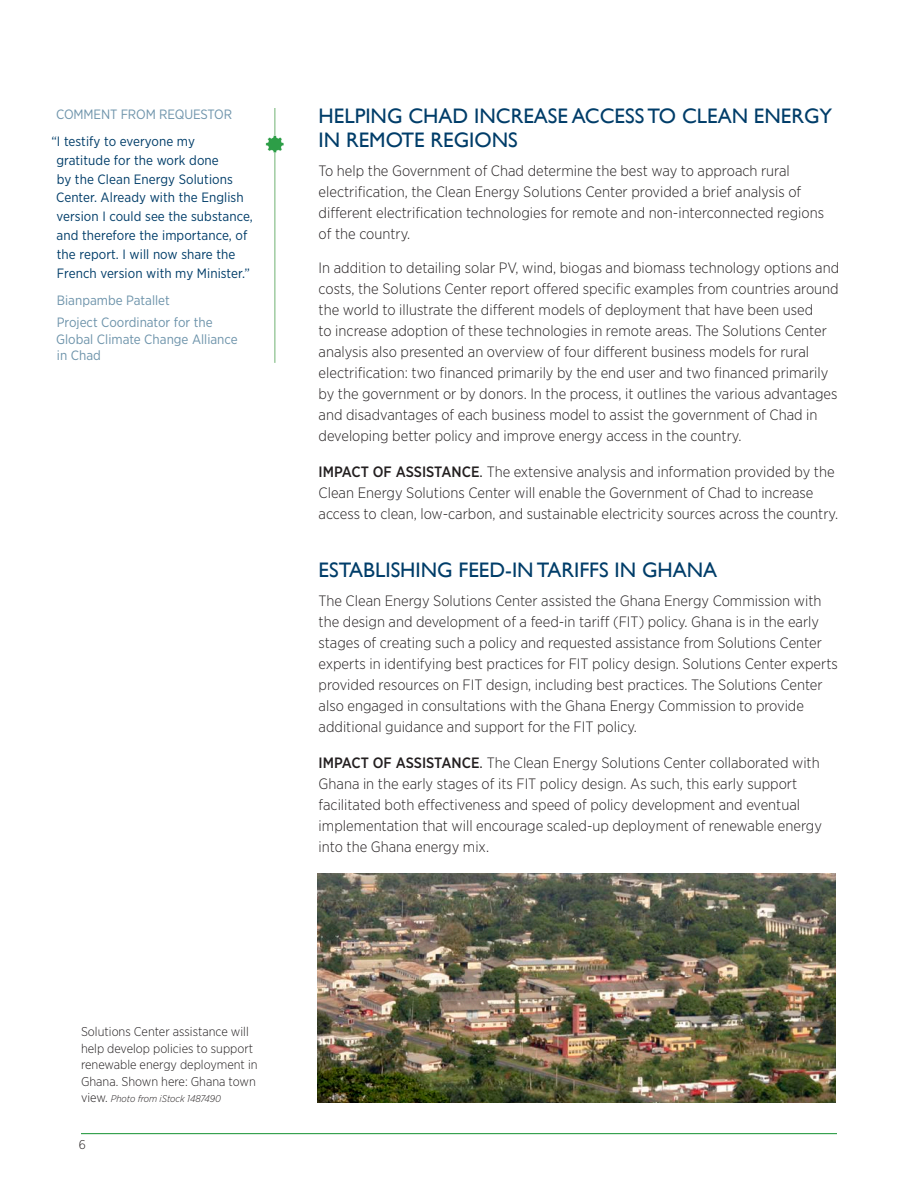
<style>
.page{position:relative;width:918px;height:1188px;background:#fff}
.page>*{position:absolute;margin:0;border:0;box-sizing:border-box;transform-origin:0 0}
.head{font:21px/24px "Gill Sans";color:#003d69}
.text{font:300 15px/21px "Gotham Narrow";color:#231f20}
.quote{font:13.5px/18.9px "Gotham Narrow";letter-spacing:.005em;color:#003d69}
.quoter{font:13.5px/16.5px "Gotham Narrow";color:#6e94ab}
.comment{font:13.5px "Gotham Narrow";letter-spacing:-.01em;color:#6e94ab}
.t1{font:300 12.75px/16.5px "Gotham Narrow";color:#231f20}
.t2{font:italic 300 9.75px "Gotham Narrow";color:#231f20}
.s1{font-weight:500}
.s2{font-weight:400}
.s3{font-style:normal;font-size:12.75px}
</style>
<div class="page">
<hr style="left:81px;top:1133px;width:756px;height:1px;background:#2d9e47">
<img style="left:318px;top:874px;width:518px;height:229px">
<hr style="left:274px;top:108px;width:1px;height:255px;background:#7fbb82">
<svg style="left:266px;top:136px;width:18px;height:17px"></svg>
<p class="comment" style="left:56px;top:106px;width:178px">COMMENT FROM REQUESTOR</p>
<p class="quote" style="left:56px;top:131px;width:198px;text-indent:-5px">“I testify to everyone my<br>gratitude for the work done<br>by the Clean Energy Solutions<br>Center. Already with the English version I could see the substance, and therefore the importance, of the report. I will now share the<br>French version with my Minister.”</p>
<p class="quoter" style="left:57px;top:292px;width:115px">Bianpambe Patallet</p>
<p class="quoter" style="left:56px;top:314px;width:183px">Project Coordinator for the<br>Global Climate Change Alliance in Chad</p>
<p class="head" style="left:319px;top:103px;width:515px">HELPING CHAD INCREASE ACCESS TO CLEAN ENERGY<br>IN REMOTE REGIONS</p>
<p class="text" style="left:319px;top:159px;width:507px">To help the Government of Chad determine the best way to approach rural electrification, the Clean Energy Solutions Center provided a brief analysis of different electrification technologies for remote and non-interconnected regions of the country.</p>
<p class="text" style="left:319px;top:257px;width:522px">In addition to detailing solar PV, wind, biogas and biomass technology options and costs, the Solutions Center report offered specific examples from countries around the world to illustrate the different models of deployment that have been used<br>to increase adoption of these technologies in remote areas. The Solutions Center analysis also presented an overview of four different business models for rural electrification: two financed primarily by the end user and two financed primarily by the government or by donors. In the process, it outlines the various advantages and disadvantages of each business model to assist the government of Chad in developing better policy and improve energy access in the country.</p>
<p class="text" style="left:319px;top:461px;width:521px"><span class="s1">IMPACT OF ASSISTANCE</span><span class="s2">.</span> The extensive analysis and information provided by the<br>Clean Energy Solutions Center will enable the Government of Chad to increase access to clean, low-carbon, and sustainable electricity sources across the country.</p>
<p class="head" style="left:319px;top:558px;width:400px">ESTABLISHING FEED-IN TARIFFS IN GHANA</p>
<p class="text" style="left:319px;top:590px;width:521px">The Clean Energy Solutions Center assisted the Ghana Energy Commission with the design and development of a feed-in tariff (FIT) policy. Ghana is in the early stages of creating such a policy and requested assistance from Solutions Center experts in identifying best practices for FIT policy design. Solutions Center experts provided resources on FIT design, including best practices. The Solutions Center also engaged in consultations with the Ghana Energy Commission to provide additional guidance and support for the FIT policy.</p>
<p class="text" style="left:319px;top:752px;width:505px"><span class="s1">IMPACT OF ASSISTANCE</span><span class="s2">.</span> The Clean Energy Solutions Center collaborated with Ghana in the early stages of its FIT policy design. As such, this early support facilitated both effectiveness and speed of policy development and eventual implementation that will encourage scaled-up deployment of renewable energy into the Ghana energy mix.</p>
<p class="t1" style="left:81px;top:1023px;width:178px">Solutions Center assistance will help develop policies to support renewable energy deployment in<br>Ghana. Shown here: Ghana town</p>
<p class="t2" style="left:81px;top:1093px;width:142px"><span class="s3">view.</span> Photo from iStock 1487490</p>
<p class="t1" style="left:79px;top:1136px;width:9px">6</p>
</div>
